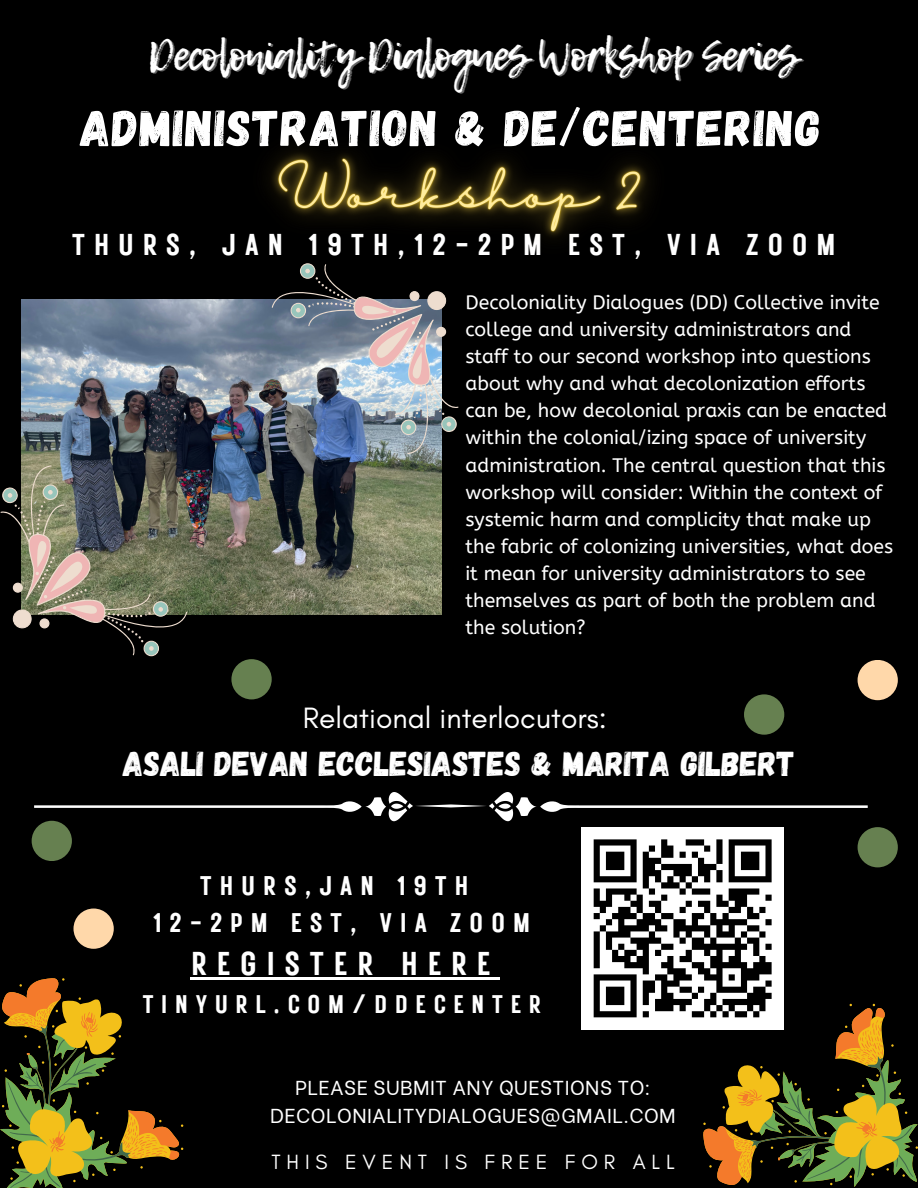
<style>
.page{position:relative;width:918px;height:1188px;background:#000}
.page>*{position:absolute;margin:0;border:0;box-sizing:border-box;transform-origin:0 0}
.t1{font:51px "Gagalin";letter-spacing:.025em;color:#fff}
.t2{font:42px "Lemon Tuesday";letter-spacing:-.04em;color:#fff}
.t3{font:34.5px "Gagalin";color:#fff}
.t4{font:33px "Rustic Printed";letter-spacing:.28em;color:#fff}
.t5{font:30.15px "Rustic Printed";letter-spacing:.28em;color:#fff}
.t6{font:30px "Glacial Indifference";color:#fff}
.t7{font:27px/37.2px "Rustic Printed";letter-spacing:.28em;color:#fff;text-align:center}
.t8{font:25.5px "Rustic Printed";letter-spacing:.28em;color:#fff}
.t9{font:21px "Glacial Indifference";letter-spacing:.28em;color:#fff}
.t10{font:20.1px/28.2px "Be Vietnam";letter-spacing:.02em;color:#fff;text-align:center}
.t11{font:19.5px/27px "A Bee Zee";color:#fff}
</style>
<div class="page">
<div style="left:73px;top:909px;width:41px;height:40px;background:#ffd8aa;border-radius:50%"></div>
<div style="left:858px;top:827px;width:40px;height:40px;background:#668050;border-radius:50%"></div>
<div style="left:32px;top:821px;width:40px;height:40px;background:#668050;border-radius:50%"></div>
<div style="left:744px;top:694px;width:40px;height:41px;background:#668050;border-radius:50%"></div>
<svg style="left:34px;top:792px;width:834px;height:29px"></svg>
<div style="left:231px;top:659px;width:41px;height:40px;background:#668050;border-radius:50%"></div>
<div style="left:858px;top:660px;width:40px;height:40px;background:#ffd8aa;border-radius:50%"></div>
<img style="left:22px;top:299px;width:420px;height:315px">
<hr style="left:191px;top:977px;width:192px;height:2px;background:#fff">
<hr style="left:383px;top:977px;width:117px;height:2px;background:#fff">
<svg style="left:1px;top:465px;width:186px;height:191px"></svg>
<svg style="left:0;top:978px;width:183px;height:210px"></svg>
<div style="left:581px;top:827px;width:203px;height:203px;background:#fff"></div>
<img style="left:272px;top:287px;width:186px;height:167px">
<img style="left:270px;top:151px;width:379px;height:136px">
<svg style="left:593px;top:836px;width:325px;height:351px"></svg>
<h2 class="t2" style="left:148px;top:23px;width:652px">Decoloniality Dialogues Workshop Series</h2>
<h1 class="t1" style="left:80px;top:95px;width:743px">ADMINISTRATION &amp; DE/CENTERING</h1>
<h3 class="t5" style="left:72px;top:224px;width:765px">THURS, JAN 19TH,12-2PM EST, VIA ZOOM</h3>
<p class="t11" style="left:465px;top:289px;width:429px">Decoloniality Dialogues (DD) Collective invite college and university administrators and staff to our second workshop into questions about why and what decolonization efforts can be, how decolonial praxis can be enacted within the colonial/izing space of university administration. The central question that this workshop will consider: Within the context of systemic harm and complicity that make up the fabric of colonizing universities, what does it mean for university administrators to see themselves as part of both the problem and the solution?</p>
<h3 class="t6" style="left:303px;top:699px;width:306px">Relational interlocutors:</h3>
<h3 class="t3" style="left:123px;top:741px;width:674px">ASALI DEVAN ECCLESIASTES &amp; MARITA GILBERT</h3>
<h3 class="t7" style="left:153px;top:866px;width:379px">THURS,JAN 19TH<br>12-2PM EST, VIA ZOOM</h3>
<h3 class="t4" style="left:191px;top:941px;width:302px">REGISTER HERE</h3>
<h3 class="t8" style="left:142px;top:987px;width:400px">TINYURL.COM/DDECENTER</h3>
<p class="t10" style="left:270px;top:1071px;width:407px">PLEASE SUBMIT ANY QUESTIONS TO:<br>DECOLONIALITYDIALOGUES@GMAIL.COM</p>
<p class="t9" style="left:271px;top:1149px;width:405px">THIS EVENT IS FREE FOR ALL</p>
</div>
